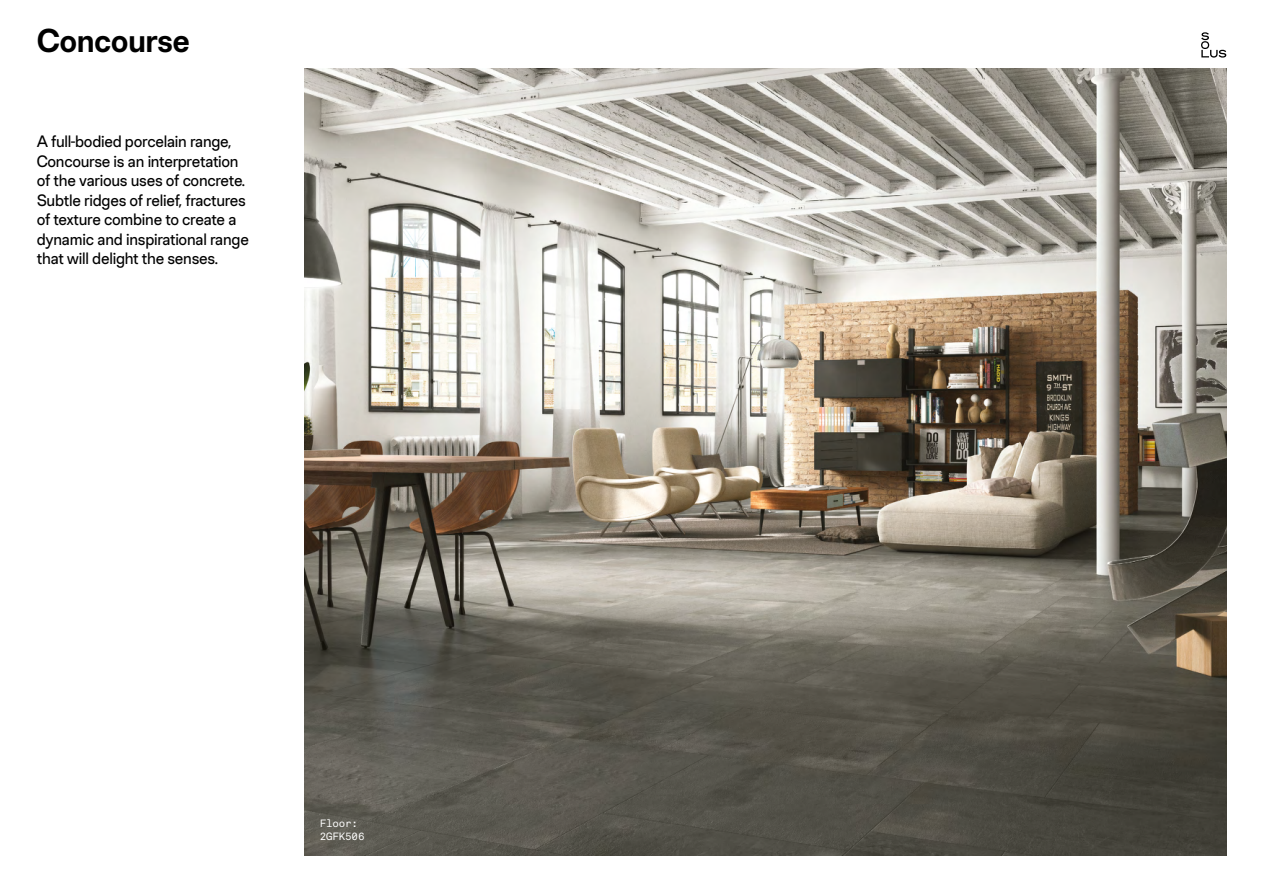
<style>
.page{position:relative;width:1263px;height:893px;background:#fff}
.page>*{position:absolute;margin:0;border:0;box-sizing:border-box;transform-origin:0 0}
.t1{font:600 33px "Chromatic Pro Grotesque";letter-spacing:-.02em;color:#000}
.t2{font:16.5px/19.5px "Chromatic Pro Grotesque";letter-spacing:-.015em;color:#000}
.t3{font:10.5px/13.5px "Akkurat Mono LL";letter-spacing:-.015em;color:#fff}
</style>
<div class="page">
<img style="left:305px;top:69px;width:921px;height:787px">
<svg style="left:1201px;top:32px;width:25px;height:26px"></svg>
<h1 class="t1" style="left:37px;top:20px;width:155px">Concourse</h1>
<p class="t2" style="left:37px;top:131px;width:214px">A full-bodied porcelain range,<br>Concourse is an interpretation of the various uses of concrete.<br>Subtle ridges of relief, fractures of texture combine to create a dynamic and inspirational range that will delight the senses.</p>
<p class="t3" style="left:320px;top:816px;width:46px">Floor:<br>2GFK506</p>
</div>
